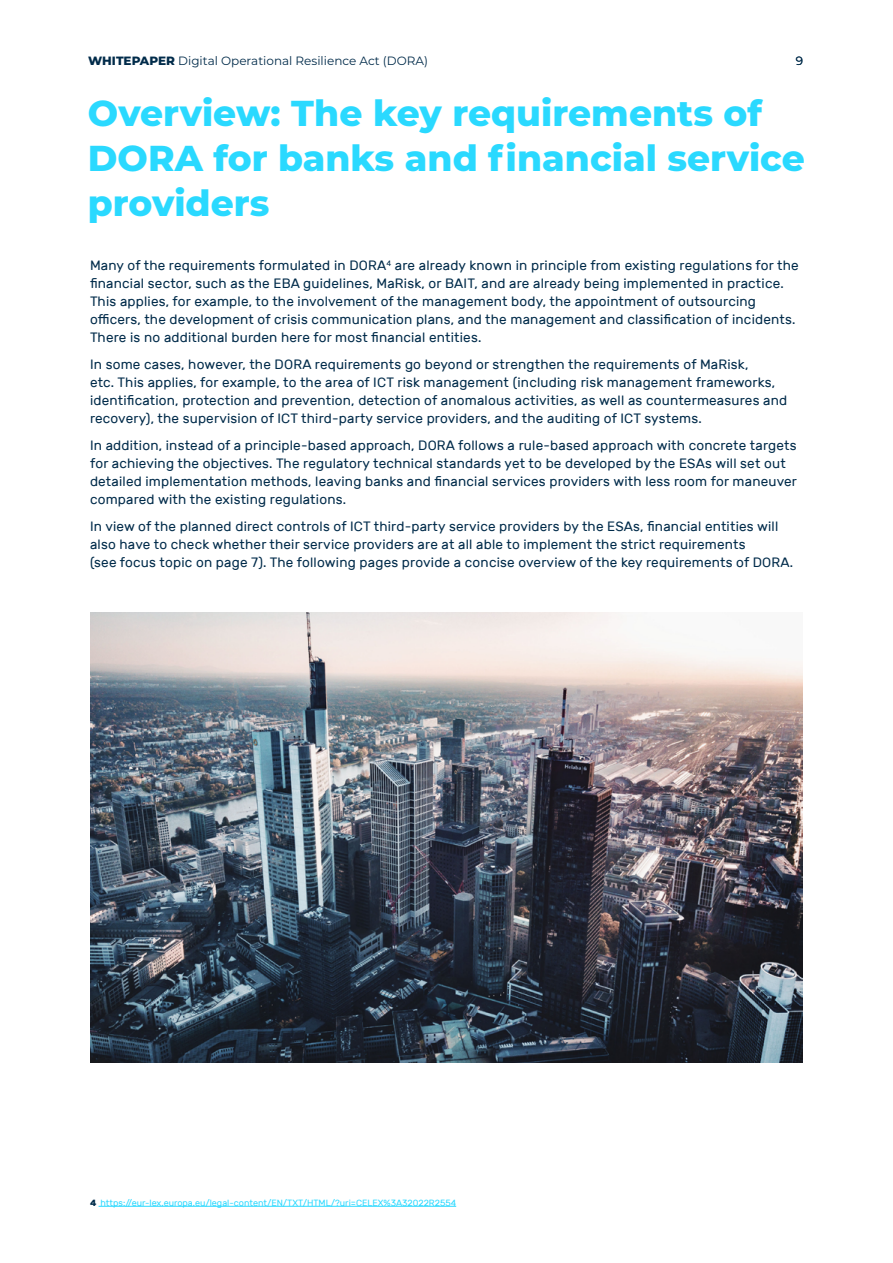
<style>
.page{position:relative;width:893px;height:1263px;background:#fff}
.page>*{position:absolute;margin:0;border:0;box-sizing:border-box;transform-origin:0 0}
.t1{font:800 36px/45px "Montserrat";color:#2ad9ff}
.t2{font:13.5px/18px "Rubik";letter-spacing:.015em;color:#002b4a}
.t3{font:12px "Montserrat";color:#002b4a}
.t4{font:9px "Rubik";color:#2ad9ff}
.s1{font-weight:800}
.s2{font-weight:700;color:#002b4a}
</style>
<div class="page">
<img style="left:90px;top:612px;width:713px;height:450px">
<hr style="left:99px;top:1206px;width:357px;height:1px;background:#2ad9ff">
<p class="t3" style="left:88px;top:52px;width:341px"><span class="s1">WHITEPAPER</span> Digital Operational Resilience Act (DORA)</p>
<p class="t3" style="left:796px;top:52px;width:9px">9</p>
<h1 class="t1" style="left:88px;top:89px;width:718px">Overview: The key requirements of<br>DORA for banks and financial service providers</h1>
<p class="t2" style="left:90px;top:257px;width:710px">Many of the requirements formulated in DORA<sup>4</sup> are already known in principle from existing regulations for the financial sector, such as the EBA guidelines, MaRisk, or BAIT, and are already being implemented in practice.<br>This applies, for example, to the involvement of the management body, the appointment of outsourcing officers, the development of crisis communication plans, and the management and classification of incidents.<br>There is no additional burden here for most financial entities.</p>
<p class="t2" style="left:90px;top:356px;width:699px">In some cases, however, the DORA requirements go beyond or strengthen the requirements of MaRisk,<br>etc. This applies, for example, to the area of ICT risk management (including risk management frameworks, identification, protection and prevention, detection of anomalous activities, as well as countermeasures and recovery), the supervision of ICT third-party service providers, and the auditing of ICT systems.</p>
<p class="t2" style="left:90px;top:437px;width:708px">In addition, instead of a principle-based approach, DORA follows a rule-based approach with concrete targets for achieving the objectives. The regulatory technical standards yet to be developed by the ESAs will set out detailed implementation methods, leaving banks and financial services providers with less room for maneuver compared with the existing regulations.</p>
<p class="t2" style="left:90px;top:518px;width:705px">In view of the planned direct controls of ICT third-party service providers by the ESAs, financial entities will also have to check whether their service providers are at all able to implement the strict requirements<br>(see focus topic on page 7). The following pages provide a concise overview of the key requirements of DORA.</p>
<p class="t4" style="left:90px;top:1197px;width:368px"><span class="s2">4</span> https://eur-lex.europa.eu/legal-content/EN/TXT/HTML/?uri=CELEX%3A32022R2554</p>
</div>
